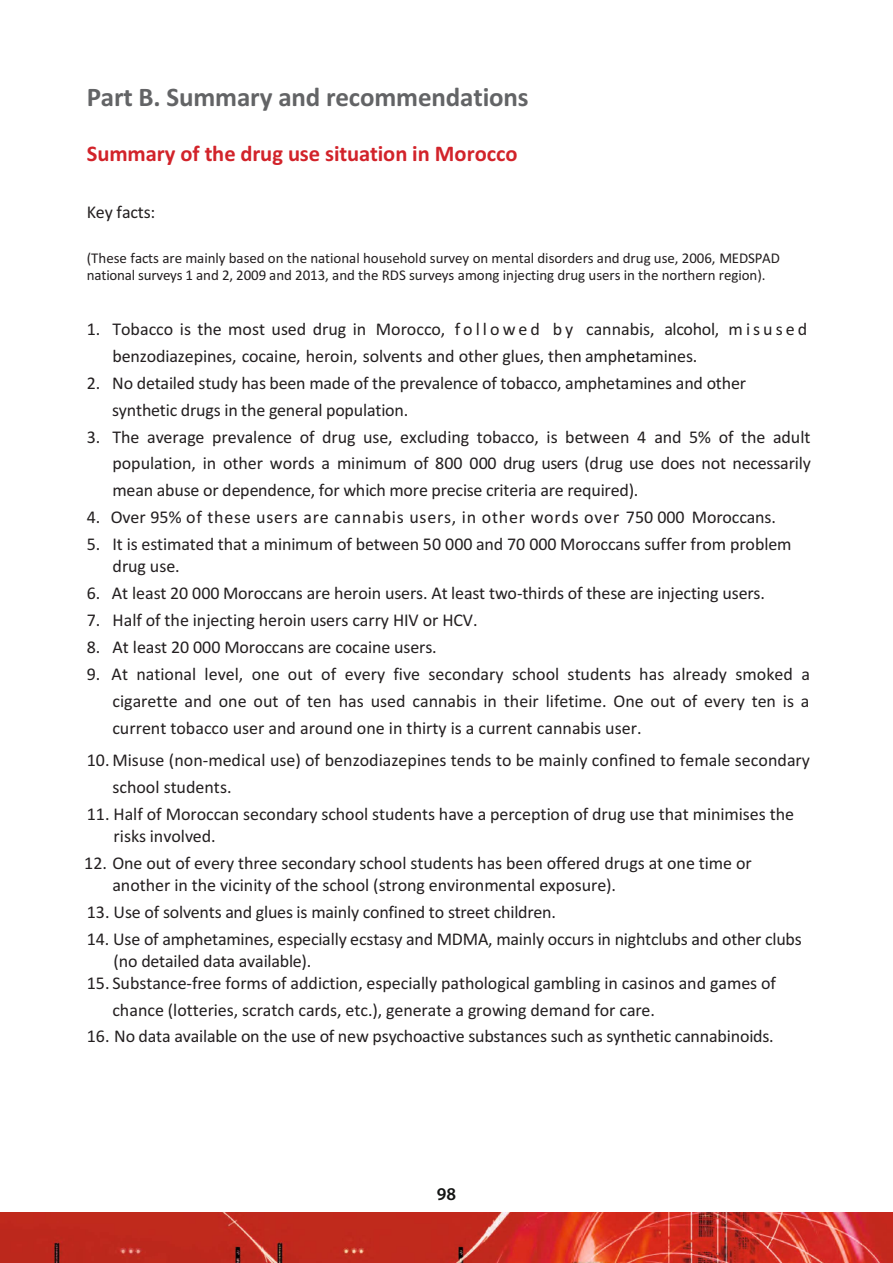
<style>
.page{position:relative;width:893px;height:1263px;background:#fff}
.page>*{position:absolute;margin:0;border:0;box-sizing:border-box;transform-origin:0 0}
.t1{font:27px "Calibri Bold+T42+YPSWLY";letter-spacing:-.005em;color:#636466}
.t2{font:22.5px "Calibri Bold+T42+YPSWLY";color:#d2232a}
.t3{font:18px/26.8px "Calibri+T42+OWBTIT";letter-spacing:-.005em;color:#231f20}
.t4{font:18px "Calibri+T42+OWBTIT";letter-spacing:.04em;color:#231f20}
.t5{font:600 18px "Myriad Pro";color:#131413}
.t6{font:15px/16.5px "Calibri+T42+OWBTIT";color:#231f20}
.s1{color:#000}
</style>
<div class="page">
<img style="left:0;top:1212px;width:893px;height:51px">
<h1 class="t1" style="left:87px;top:88px;width:443px">Part B. Summary and recommendations</h1>
<p class="t2" style="left:87px;top:146px;width:432px">Summary of the drug use situation in Morocco</p>
<p class="t3" style="left:87px;top:200px;width:70px">Key facts:</p>
<p class="t6" style="left:87px;top:251px;width:695px">(These facts are mainly based on the national household survey on mental disorders and drug use, 2006, MEDSPAD national surveys 1 and 2, 2009 and 2013, and the RDS surveys among injecting drug users in the northern region).</p>
<p class="t3" style="left:112px;top:317px;width:696px;text-indent:-26px">1. Tobacco is the most used drug in Morocco, f o l l o w e d b y cannabis, alcohol, m i s u s e d benzodiazepines, cocaine, heroin, solvents and other glues, then amph<span class="s1">e</span>tamines.</p>
<p class="t3" style="left:112px;top:371px;width:635px;text-indent:-25px">2. No detailed study has been made of the prevalence of tobacco, amphetamines and other synthetic drugs in the general population.</p>
<p class="t3" style="left:112px;top:425px;width:700px;text-align:justify;text-indent:-26px">3. The average prevalence of drug use, excluding tobacco, is between 4 and 5% of the adult population, in other words a minimum of 800 000 drug users (drug use does not necessarily mean abuse or dependence, for which more precise criteria are required).</p>
<p class="t4" style="left:87px;top:511px;width:691px">4. Over 95% of these users are cannabis users, in other words over 750 000 Moroccans.</p>
<p class="t3" style="left:113px;top:535px;width:681px;line-height:21.9px;text-indent:-26px">5. It is estimated that a minimum of between 50 000 and 70 000 Moroccans suffer from problem drug use.</p>
<p class="t3" style="left:87px;top:581px;width:680px">6. At least 20 000 Moroccans are heroin users. At least two-thirds of these are injecting users.</p>
<p class="t3" style="left:87px;top:608px;width:392px">7. Half of the injecting heroin users carry HIV or HCV.</p>
<p class="t3" style="left:87px;top:635px;width:352px">8. At least 20 000 Moroccans are cocaine users.</p>
<p class="t3" style="left:112px;top:662px;width:699px;text-align:justify;text-indent:-26px">9. At national level, one out of every five secondary school students has already smoked a cigarette and one out of ten has used cannabis in their lifetime. One out of every ten is a current tobacco user and around one in thirty is a current cannabis user.</p>
<p class="t3" style="left:112px;top:748px;width:699px;text-indent:-26px">10. Misuse (non-medical use) of benzodiazepines tends to be mainly confined to female secondary school students.</p>
<p class="t3" style="left:114px;top:804px;width:682px;line-height:21.9px;text-indent:-27px">11. Half of Moroccan secondary school students have a perception of drug use that minimises the risks involved.</p>
<p class="t3" style="left:112px;top:853px;width:641px;line-height:22.2px;text-indent:-28px">12. One out of every three secondary school students has been offered drugs at one time or another in the vicinity of the school (strong environmental exposure).</p>
<p class="t3" style="left:87px;top:900px;width:471px">13. Use of solvents and glues is mainly confined to street children.</p>
<p class="t3" style="left:114px;top:929px;width:690px;line-height:22.2px;text-indent:-27px">14. Use of amphetamines, especially ecstasy and MDMA, mainly occurs in nightclubs and other clubs (no detailed data available).</p>
<p class="t3" style="left:112px;top:971px;width:665px;text-indent:-26px">15. Substance-free forms of addiction, especially pathological gambling in casinos and games of chance (lotteries, scratch cards, etc.), generate a growing demand for care.</p>
<p class="t3" style="left:87px;top:1024px;width:689px">16. No data available on the use of new psychoactive substances such as synthetic cannabinoids.</p>
<p class="t5" style="left:437px;top:1183px;width:21px">98</p>
</div>
